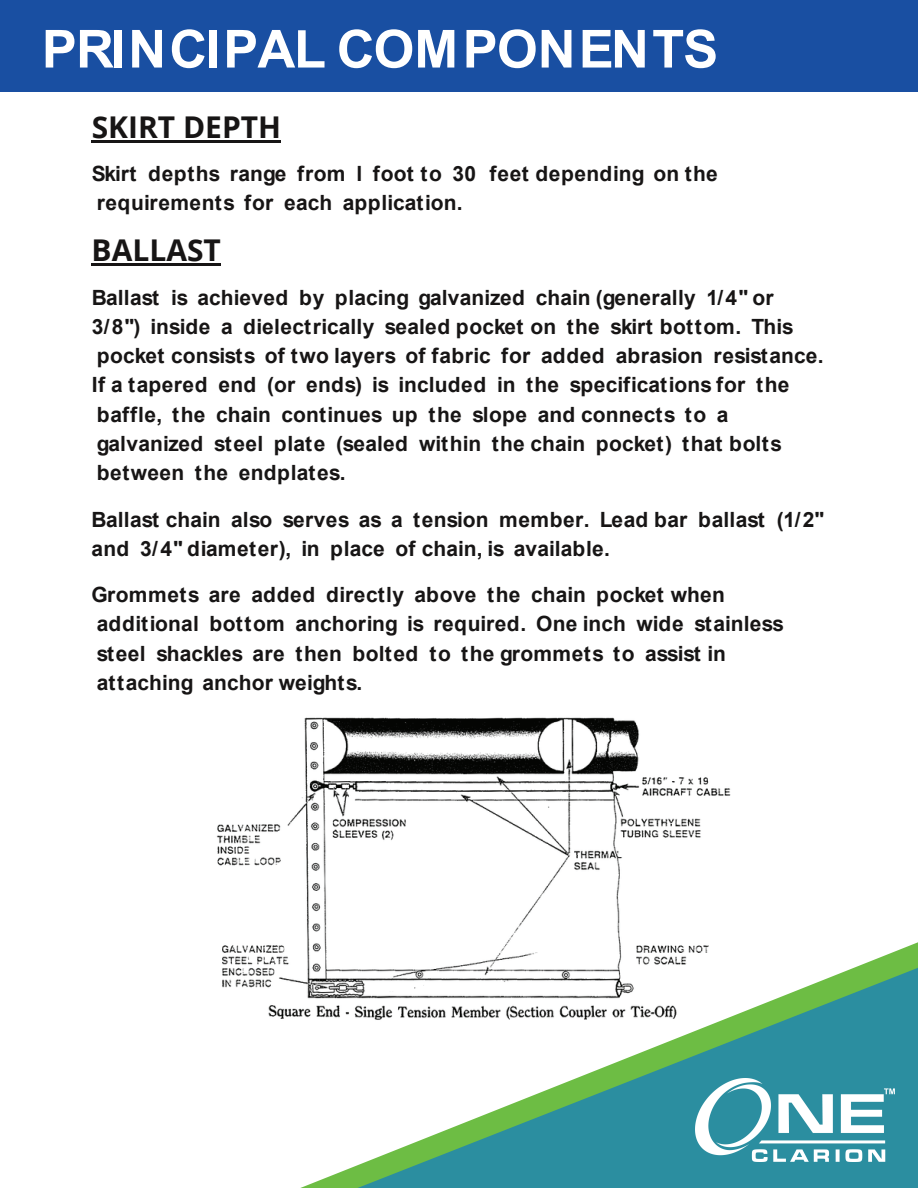
<style>
.page{position:relative;width:918px;height:1188px;background:#fff}
.page>*{position:absolute;margin:0;border:0;box-sizing:border-box;transform-origin:0 0}
.t1{font:700 52.5px "Arial";letter-spacing:-.015em;color:#fff}
.t2{font:700 30px "Open Sans";color:#171515}
.t3{font:700 21px/29.2px "Arial";letter-spacing:.01em;color:#171515}
</style>
<div class="page">
<div style="left:0;top:0;width:918px;height:91px;background:#194fa2"></div>
<img style="left:216px;top:717px;width:515px;height:302px">
<hr style="left:92px;top:264px;width:129px;height:2px;background:#171515">
<hr style="left:92px;top:140px;width:189px;height:2px;background:#171515">
<svg style="left:300px;top:942px;width:618px;height:246px"></svg>
<svg style="left:358px;top:968px;width:560px;height:220px"></svg>
<img style="left:695px;top:1079px;width:200px;height:83px">
<h1 class="t1" style="left:42px;top:12px;width:678px">PRINCIPAL COMPONENTS</h1>
<h2 class="t2" style="left:92px;top:106px;width:191px">SKIRT DEPTH</h2>
<p class="t3" style="left:92px;top:159px;width:628px">Skirt depths range from l foot to 30 feet depending on the requirements for each application.</p>
<h2 class="t2" style="left:92px;top:229px;width:131px">BALLAST</h2>
<p class="t3" style="left:92px;top:283px;width:734px">Ballast is achieved by placing galvanized chain (generally 1/4" or 3/8") inside a dielectrically sealed pocket on the skirt bottom. This pocket consists of two layers of fabric for added abrasion resistance.<br>If a tapered end (or ends) is included in the specifications for the baffle, the chain continues up the slope and connects to a galvanized steel plate (sealed within the chain pocket) that bolts between the endplates.</p>
<p class="t3" style="left:92px;top:505px;width:734px">Ballast chain also serves as a tension member. Lead bar ballast (1/2" and 3/4" diameter), in place of chain, is available.</p>
<p class="t3" style="left:92px;top:580px;width:694px">Grommets are added directly above the chain pocket when additional bottom anchoring is required. One inch wide stainless steel shackles are then bolted to the grommets to assist in attaching anchor weights.</p>
</div>
